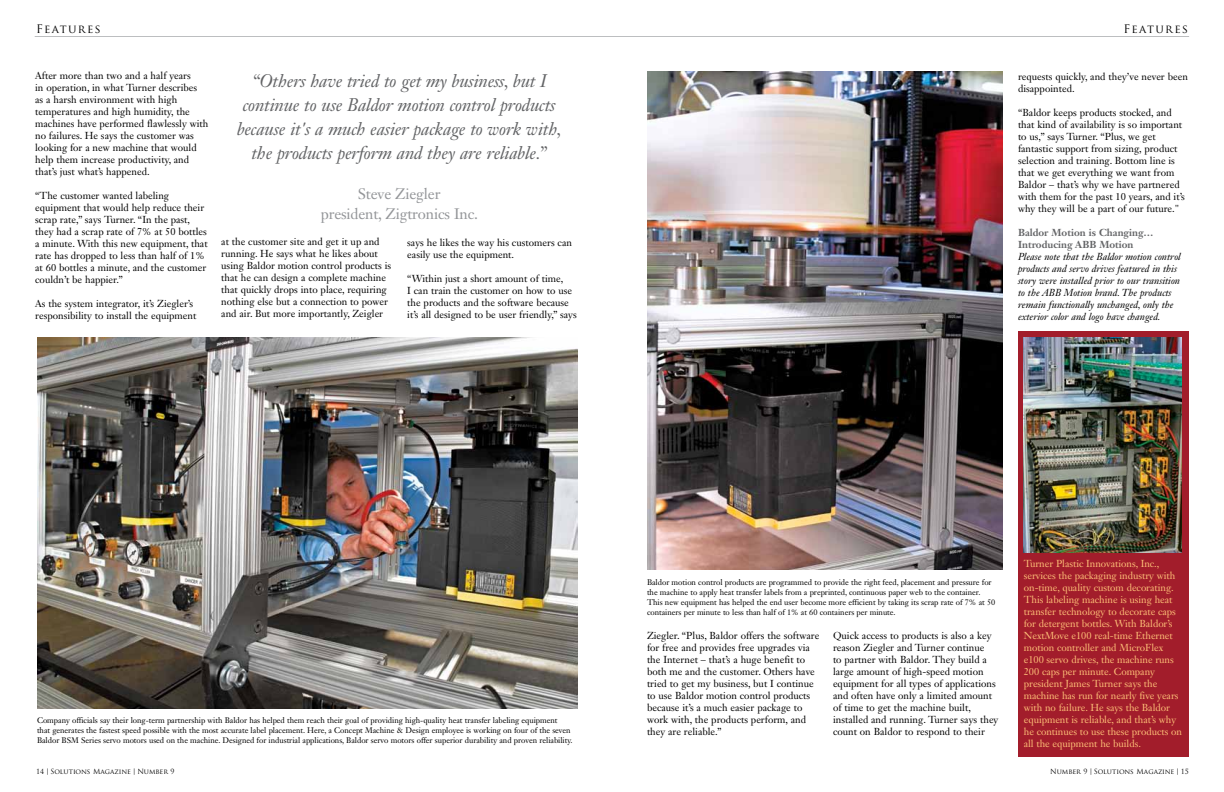
<style>
.page{position:relative;width:1224px;height:792px;background:#fff}
.page>*{position:absolute;margin:0;border:0;box-sizing:border-box;transform-origin:0 0}
.t1{font:italic 18px/24px "Janson Text LT Std";letter-spacing:-.01em;color:#636466;text-align:center}
.t2{font:15px/20px "Janson Text LT Std";letter-spacing:-.01em;color:#939598;text-align:center}
.t3{font:11.5px "Trajan Pro";letter-spacing:.12em;color:#000}
.t4{font:10px/12px "Janson Text LT Std";color:#000}
.t5{font:10px/12px "Janson Text LT Std";letter-spacing:-.005em;color:#fdbf77}
.t6{font:italic 10px/12px "Janson Text LT Std";color:#000}
.t7{font:8px/10px "Janson Text LT Std";letter-spacing:-.005em;color:#000}
.t8{font:7px "Trajan Pro";color:#000}
.s1{font-weight:700;font-style:normal;color:#636466}
.s2{font-family:"Berkeley Std";font-size:7.9px}
</style>
<div class="page">
<div style="left:1018px;top:331px;width:171px;height:426px;background:#a21d2b"></div>
<hr style="left:35px;top:36px;width:1154px;height:1px;background:#bcbec0">
<img style="left:647px;top:71px;width:356px;height:499px">
<img style="left:1024px;top:338px;width:158px;height:215px">
<img style="left:37px;top:338px;width:540px;height:370px">
<p class="t3" style="left:36px;top:22px;width:66px">Features</p>
<p class="t3" style="left:1123px;top:22px;width:66px">Features</p>
<p class="t4" style="left:35px;top:69px;width:175px">After more than two and a half years<br>in operation, in what Turner describes<br>as a harsh environment with high temperatures and high humidity, the machines have performed flawlessly with no failures. He says the customer was looking for a new machine that would help them increase productivity, and that’s just what’s happened.</p>
<p class="t4" style="left:35px;top:189px;width:174px">“The customer wanted labeling equipment that would help reduce their scrap rate,” says Turner. “In the past, they had a scrap rate of 7% at 50 bottles a minute. With this new equipment, that rate has dropped to less than half of 1% at 60 bottles a minute, and the customer couldn’t be happier.”</p>
<p class="t4" style="left:35px;top:297px;width:163px">As the system integrator, it’s Ziegler’s responsibility to install the equipment</p>
<p class="t1" style="left:237px;top:69px;width:326px">“Others have tried to get my business, but I continue to use Baldor motion control products because it's a much easier package to work with, the products perform and they are reliable.”</p>
<p class="t2" style="left:321px;top:183px;width:159px">Steve Ziegler<br>president, Zigtronics Inc.</p>
<p class="t4" style="left:221px;top:236px;width:171px">at the customer site and get it up and running. He says what he likes about using Baldor motion control products is that he can design a complete machine that quickly drops into place, requiring nothing else but a connection to power and air. But more importantly, Zeigler</p>
<p class="t4" style="left:407px;top:236px;width:166px">says he likes the way his customers can easily use the equipment.</p>
<p class="t4" style="left:407px;top:272px;width:171px">“Within just a short amount of time,<br>I can train the customer on how to use the products and the software because it’s all designed to be user friendly,” says</p>
<p class="t4" style="left:1018px;top:70px;width:171px">requests quickly, and they’ve never been disappointed.</p>
<p class="t4" style="left:1018px;top:106px;width:168px">“Baldor keeps products stocked, and that kind of availability is so important to us,” says Turner. “Plus, we get fantastic support from sizing, product selection and training. Bottom line is that we get everything we want from Baldor – that’s why we have partnered with them for the past 10 years, and it’s why they will be a part of our future."</p>
<p class="t6" style="left:1018px;top:226px;width:164px"><span class="s1">Baldor Motion is Changing… Introducing ABB Motion<br></span>Please note that the Baldor motion control products and servo drives featured in this story were installed prior to our transition to the ABB Motion brand. The products remain functionally unchanged, only the exterior color and logo have changed.</p>
<p class="t7" style="left:37px;top:715px;width:537px">Company officials say their long-term partnership with Baldor has helped them reach their goal of providing high-quality heat transfer labeling equipment that generates the fastest speed possible with the most accurate label placement. Here, a Concept Machine &amp; Design employee is working on four of the seven<br>Baldor BSM Series servo motors used on the machine. Designed for industrial applications, Baldor servo motors offer superior durability and proven reliability.</p>
<p class="t8" style="left:36px;top:767px;width:140px">14 <span class="s2">|</span> Solutions Magazine <span class="s2">|</span> Number 9</p>
<p class="t7" style="left:647px;top:578px;width:350px">Baldor motion control products are programmed to provide the right feed, placement and pressure for the machine to apply heat transfer labels from a preprinted, continuous paper web to the container.<br>This new equipment has helped the end user become more efficient by taking its scrap rate of 7% at 50 containers per minute to less than half of 1% at 60 containers per minute.</p>
<p class="t4" style="left:647px;top:630px;width:174px">Ziegler. “Plus, Baldor offers the software for free and provides free upgrades via the Internet – that’s a huge benefit to both me and the customer. Others have tried to get my business, but I continue to use Baldor motion control products because it’s a much easier package to work with, the products perform, and they are reliable.”</p>
<p class="t4" style="left:833px;top:630px;width:167px">Quick access to products is also a key reason Ziegler and Turner continue<br>to partner with Baldor. They build a large amount of high-speed motion equipment for all types of applications and often have only a limited amount of time to get the machine built, installed and running. Turner says they count on Baldor to respond to their</p>
<p class="t5" style="left:1024px;top:558px;width:160px">Turner Plastic Innovations, Inc., services the packaging industry with on-time, quality custom decorating.<br>This labeling machine is using heat transfer technology to decorate caps for detergent bottles. With Baldor’s NextMove e100 real-time Ethernet motion controller and MicroFlex e100 servo drives, the machine runs 200 caps per minute. Company president James Turner says the machine has run for nearly five years with no failure. He says the Baldor equipment is reliable, and that’s why he continues to use these products on all the equipment he builds.</p>
<p class="t8" style="left:1050px;top:767px;width:140px">Number 9 <span class="s2">|</span> Solutions Magazine <span class="s2">|</span> 15</p>
</div>
